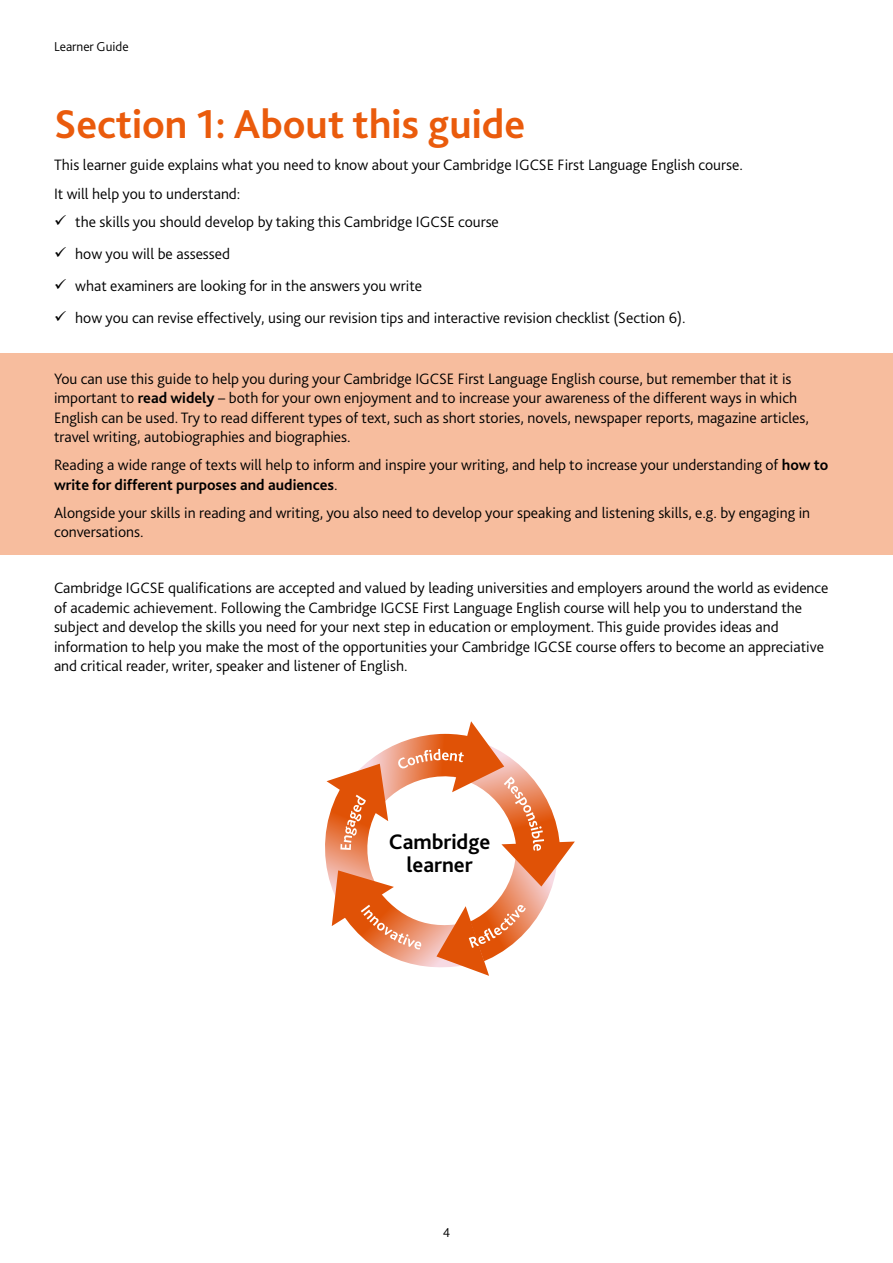
<style>
.page{position:relative;width:893px;height:1263px;background:#fff}
.page>*{position:absolute;margin:0;border:0;box-sizing:border-box;transform-origin:0 0}
.t1{font:700 42px "Bliss Pro";color:#ea5b0c}
.t2{font:700 22.05px/22.8px "Bliss Pro";letter-spacing:-.005em;color:#000;text-align:center}
.t3{font:300 15.75px/19.5px "Bliss Pro";color:#000}
.t4{font:300 13.5px "Bliss Pro";color:#000}
.s1{font-weight:700}
</style>
<div class="page">
<div style="left:0;top:353px;width:893px;height:202px;background:#f7bd9e"></div>
<svg style="left:325px;top:721px;width:250px;height:255px"></svg>
<p class="t4" style="left:54px;top:38px;width:76px">Learner Guide</p>
<h1 class="t1" style="left:54px;top:98px;width:473px">Section 1: About this guide</h1>
<p class="t3" style="left:54px;top:155px;width:690px">This learner guide explains what you need to know about your Cambridge IGCSE First Language English course.</p>
<p class="t3" style="left:54px;top:183px;width:188px">It will help you to understand:</p>
<p class="t3" style="left:75px;top:211px;width:425px">the skills you should develop by taking this Cambridge IGCSE course</p>
<p class="t3" style="left:75px;top:237px;width:612px;line-height:32.2px">how you will be assessed<br>what examiners are looking for in the answers you write<br>how you can revise effectively, using our revision tips and interactive revision checklist (Section 6).</p>
<p class="t3" style="left:54px;top:368px;width:756px">You can use this guide to help you during your Cambridge IGCSE First Language English course, but remember that it is important to <span class="s1">read widely</span> – both for your own enjoyment and to increase your awareness of the different ways in which English can be used. Try to read different types of text, such as short stories, novels, newspaper reports, magazine articles, travel writing, autobiographies and biographies.</p>
<p class="t3" style="left:54px;top:455px;width:776px">Reading a wide range of texts will help to inform and inspire your writing, and help to increase your understanding of <span class="s1">how to write for different purposes and audiences</span>.</p>
<p class="t3" style="left:54px;top:502px;width:758px">Alongside your skills in reading and writing, you also need to develop your speaking and listening skills, e.g. by engaging in conversations.</p>
<p class="t3" style="left:54px;top:578px;width:776px">Cambridge IGCSE qualifications are accepted and valued by leading universities and employers around the world as evidence of academic achievement. Following the Cambridge IGCSE First Language English course will help you to understand the subject and develop the skills you need for your next step in education or employment. This guide provides ideas and information to help you make the most of the opportunities your Cambridge IGCSE course offers to become an appreciative and critical reader, writer, speaker and listener of English.</p>
<h2 class="t2" style="left:389px;top:831px;width:103px">Cambridge learner</h2>
<p class="t4" style="left:443px;top:1224px;width:9px">4</p>
</div>
